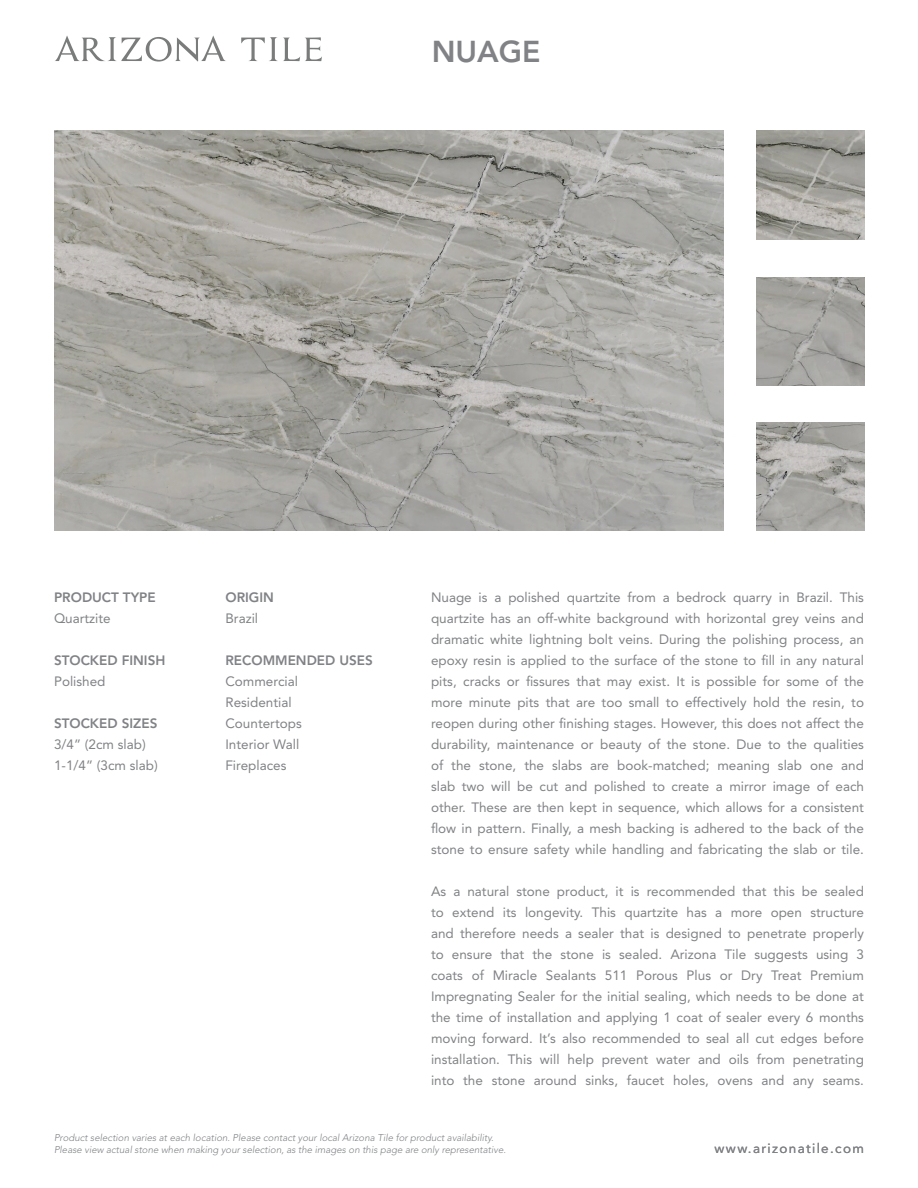
<style>
.page{position:relative;width:918px;height:1188px;background:#fff}
.page>*{position:absolute;margin:0;border:0;box-sizing:border-box;transform-origin:0 0}
.t1{font:800 30px "Avenir LT Std";color:#808285}
.t2{font:13.5px/21px "Avenir LT Std";color:#808285;text-align:justify}
.t3{font:800 13.5px "Avenir LT Std";color:#808285}
.t4{font:13.5px "Avenir LT Std";letter-spacing:.1em;color:#808285}
.t5{font:italic 300 9.75px "Avenir LT Std";color:#808285}
</style>
<div class="page">
<svg style="left:55px;top:35px;width:171px;height:27px"></svg>
<svg style="left:241px;top:37px;width:81px;height:24px"></svg>
<img style="left:55px;top:131px;width:669px;height:400px">
<img style="left:757px;top:131px;width:108px;height:108px">
<img style="left:757px;top:423px;width:108px;height:108px">
<img style="left:757px;top:277px;width:108px;height:108px">
<h1 class="t1" style="left:432px;top:33px;width:110px">NUAGE</h1>
<p class="t3" style="left:54px;top:589px;width:103px">PRODUCT TYPE</p>
<p class="t2" style="left:54px;top:608px;width:58px">Quartzite</p>
<p class="t3" style="left:54px;top:652px;width:113px">STOCKED FINISH</p>
<p class="t2" style="left:54px;top:671px;width:53px">Polished</p>
<p class="t3" style="left:54px;top:715px;width:105px">STOCKED SIZES</p>
<p class="t2" style="left:54px;top:734px;width:105px">3/4” (2cm slab)<br>1-1/4” (3cm slab)</p>
<p class="t3" style="left:225px;top:589px;width:50px">ORIGIN</p>
<p class="t2" style="left:225px;top:608px;width:34px">Brazil</p>
<p class="t3" style="left:225px;top:652px;width:149px">RECOMMENDED USES</p>
<p class="t2" style="left:225px;top:671px;width:78px;text-align:left">Commercial<br>Residential<br>Countertops<br>Interior Wall<br>Fireplaces</p>
<p class="t2" style="left:431px;top:587px;width:435px">Nuage is a polished quartzite from a bedrock quarry in Brazil. This quartzite has an off-white background with horizontal grey veins and dramatic white lightning bolt veins. During the polishing process, an epoxy resin is applied to the surface of the stone to fill in any natural pits, cracks or fissures that may exist. It is possible for some of the more minute pits that are too small to effectively hold the resin, to reopen during other finishing stages. However, this does not affect the durability, maintenance or beauty of the stone. Due to the qualities of the stone, the slabs are book-matched; meaning slab one and slab two will be cut and polished to create a mirror image of each other. These are then kept in sequence, which allows for a consistent flow in pattern. Finally, a mesh backing is adhered to the back of the stone to ensure safety while handling and fabricating the slab or tile.</p>
<p class="t2" style="left:431px;top:881px;width:435px">As a natural stone product, it is recommended that this be sealed to extend its longevity. This quartzite has a more open structure and therefore needs a sealer that is designed to penetrate properly to ensure that the stone is sealed. Arizona Tile suggests using 3 coats of Miracle Sealants 511 Porous Plus or Dry Treat Premium Impregnating Sealer for the initial sealing, which needs to be done at the time of installation and applying 1 coat of sealer every 6 months moving forward. It’s also recommended to seal all cut edges before installation. This will help prevent water and oils from penetrating into the stone around sinks, faucet holes, ovens and any seams.</p>
<p class="t5" style="left:54px;top:1132px;width:441px">Product selection varies at each location. Please contact your local Arizona Tile for product availability.</p>
<p class="t5" style="left:54px;top:1144px;width:454px">Please view actual stone when making your selection, as the images on this page are only representative.</p>
<p class="t4" style="left:715px;top:1141px;width:151px">www.arizonatile.com</p>
</div>
